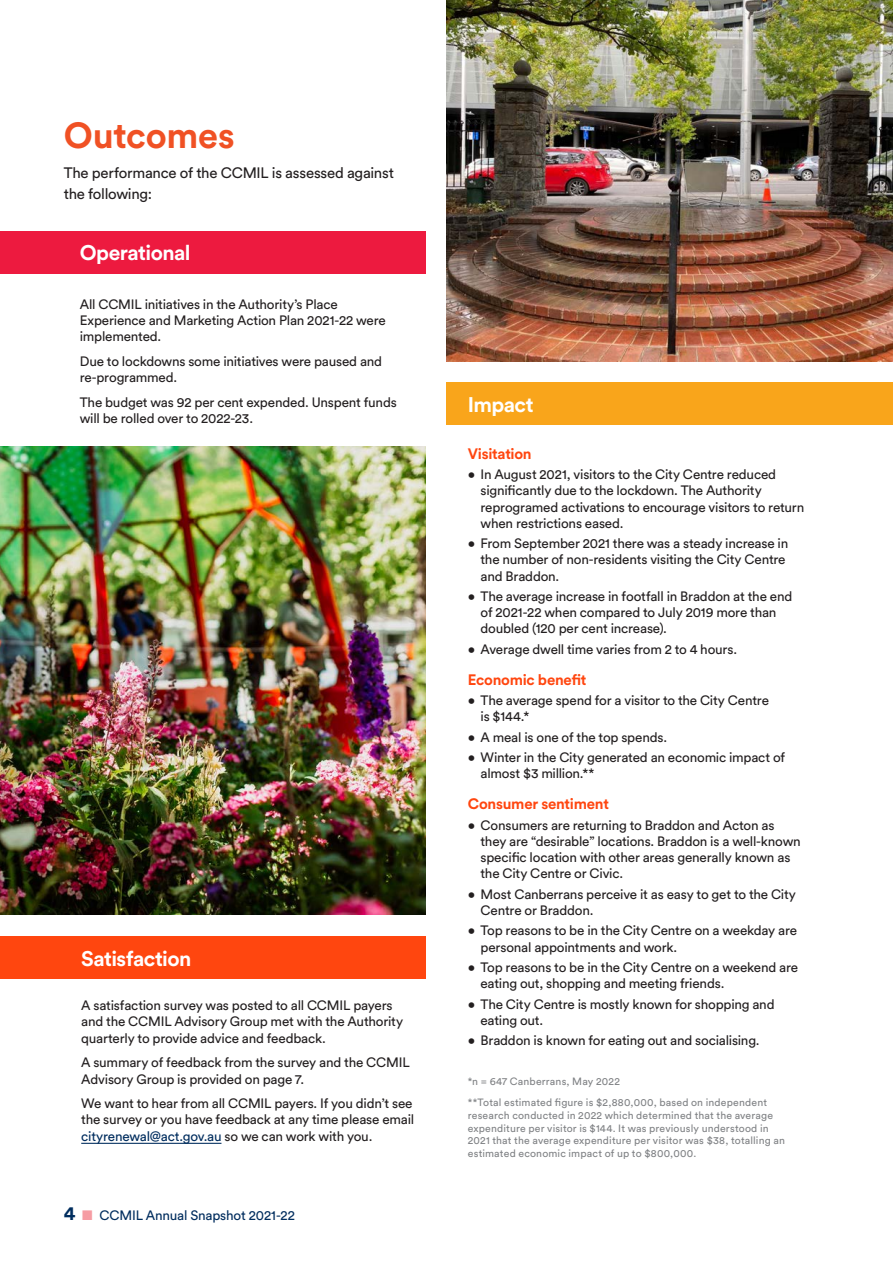
<style>
.page{position:relative;width:893px;height:1263px;background:#fff}
.page>*{position:absolute;margin:0;border:0;box-sizing:border-box;transform-origin:0 0}
.t1{font:700 36px "Circular Std";letter-spacing:-.005em;color:#f05124}
.Body_Text{font:700 21px "Circular Std";letter-spacing:-.025em;color:#fff}
.Body_Text-2{font:15px/21px "Circular Std";letter-spacing:-.02em;color:#231f20}
.Table_Col_header{font:700 15px "Circular Std";letter-spacing:-.015em;color:#ff460f}
.Table_bullet{font:13.5px/16.2px "Circular Std";letter-spacing:-.015em;color:#231f20}
.Table_text{font:13.5px/16.2px "Circular Std";letter-spacing:-.015em;color:#231f20}
.t2{font:13.5px "Circular Std";letter-spacing:-.015em;color:#002d5e}
.Table_note{font:10.5px/12.6px "Circular Std";letter-spacing:.015em;color:#808285}
.s1{color:#002d5e}
.s2{font-weight:700;font-size:19.5px}
.s3{color:#f69ca3}
</style>
<div class="page">
<div style="left:0;top:231px;width:425px;height:42px;background:#ed1a3f"></div>
<div style="left:0;top:936px;width:425px;height:42px;background:#ff460f"></div>
<hr style="left:81px;top:1143px;width:140px;height:1px;background:#002d5e">
<img style="left:0;top:447px;width:425px;height:467px">
<div style="left:446px;top:383px;width:447px;height:42px;background:#f9a51b"></div>
<img style="left:446px;top:0;width:447px;height:361px">
<h2 class="t1" style="left:64px;top:112px;width:172px">Outcomes</h2>
<p class="Body_Text-2" style="left:64px;top:162px;width:332px">The performance of the CCMIL is assessed against the following:</p>
<p class="Body_Text" style="left:80px;top:239px;width:112px">Operational</p>
<p class="Table_text" style="left:80px;top:296px;width:308px">All CCMIL initiatives in the Authority’s Place<br>Experience and Marketing Action Plan 2021-22 were implemented.</p>
<p class="Table_text" style="left:80px;top:353px;width:304px">Due to lockdowns some initiatives were paused and re-programmed.</p>
<p class="Table_text" style="left:80px;top:394px;width:319px">The budget was 92 per cent expended. Unspent funds will be rolled over to 2022-23.</p>
<p class="Body_Text" style="left:81px;top:945px;width:112px">Satisfaction</p>
<p class="Table_text" style="left:81px;top:997px;width:323px">A satisfaction survey was posted to all CCMIL payers and the CCMIL Advisory Group met with the Authority quarterly to provide advice and feedback.</p>
<p class="Table_text" style="left:81px;top:1054px;width:330px">A summary of feedback from the survey and the CCMIL<br>Advisory Group is provided on page 7.</p>
<p class="Table_text" style="left:81px;top:1095px;width:334px">We want to hear from all CCMIL payers. If you didn’t see the survey or you have feedback at any time please email <span class="s1">cityrenewal@act.gov.au</span> so we can work with you.</p>
<p class="t2" style="left:64px;top:1207px;width:233px"><span class="s2">4</span> <span class="s3">■</span> CCMIL Annual Snapshot 2021-22</p>
<p class="Body_Text" style="left:468px;top:391px;width:68px">Impact</p>
<p class="Table_Col_header" style="left:468px;top:444px;width:65px">Visitation</p>
<p class="Table_bullet" style="left:480px;top:466px;width:325px;text-indent:-13px">• In August 2021, visitors to the City Centre reduced significantly due to the lockdown. The Authority reprogramed activations to encourage visitors to return when restrictions eased.</p>
<p class="Table_bullet" style="left:480px;top:535px;width:309px;text-indent:-13px">• From September 2021 there was a steady increase in the number of non-residents visiting the City Centre and Braddon.</p>
<p class="Table_bullet" style="left:480px;top:588px;width:313px;text-indent:-13px">• The average increase in footfall in Braddon at the end of 2021-22 when compared to July 2019 more than doubled (120 per cent increase).</p>
<p class="Table_bullet" style="left:468px;top:641px;width:271px">• Average dwell time varies from 2 to 4 hours.</p>
<p class="Table_Col_header" style="left:468px;top:670px;width:120px">Economic benefit</p>
<p class="Table_bullet" style="left:480px;top:692px;width:290px;text-indent:-13px">• The average spend for a visitor to the City Centre is $144.*</p>
<p class="Table_bullet" style="left:468px;top:729px;width:201px">• A meal is one of the top spends.</p>
<p class="Table_bullet" style="left:480px;top:749px;width:306px;text-indent:-13px">• Winter in the City generated an economic impact of almost $3 million.**</p>
<p class="Table_Col_header" style="left:468px;top:794px;width:143px">Consumer sentiment</p>
<p class="Table_bullet" style="left:480px;top:817px;width:322px;text-indent:-13px">• Consumers are returning to Braddon and Acton as they are “desirable” locations. Braddon is a well-known specific location with other areas generally known as the City Centre or Civic.</p>
<p class="Table_bullet" style="left:480px;top:886px;width:317px;text-indent:-13px">• Most Canberrans perceive it as easy to get to the City<br>Centre or Braddon.</p>
<p class="Table_bullet" style="left:480px;top:922px;width:318px;text-indent:-13px">• Top reasons to be in the City Centre on a weekday are personal appointments and work.</p>
<p class="Table_bullet" style="left:480px;top:959px;width:319px;text-indent:-13px">• Top reasons to be in the City Centre on a weekend are eating out, shopping and meeting friends.</p>
<p class="Table_bullet" style="left:480px;top:996px;width:296px;text-indent:-13px">• The City Centre is mostly known for shopping and eating out.</p>
<p class="Table_bullet" style="left:468px;top:1032px;width:293px">• Braddon is known for eating out and socialising.</p>
<p class="Table_note" style="left:468px;top:1075px;width:154px">*n = 647 Canberrans, May 2022</p>
<p class="Table_note" style="left:468px;top:1096px;width:319px">**Total estimated figure is $2,880,000, based on independent research conducted in 2022 which determined that the average expenditure per visitor is $144. It was previously understood in 2021 that the average expenditure per visitor was $38, totalling an estimated economic impact of up to $800,000.</p>
</div>
